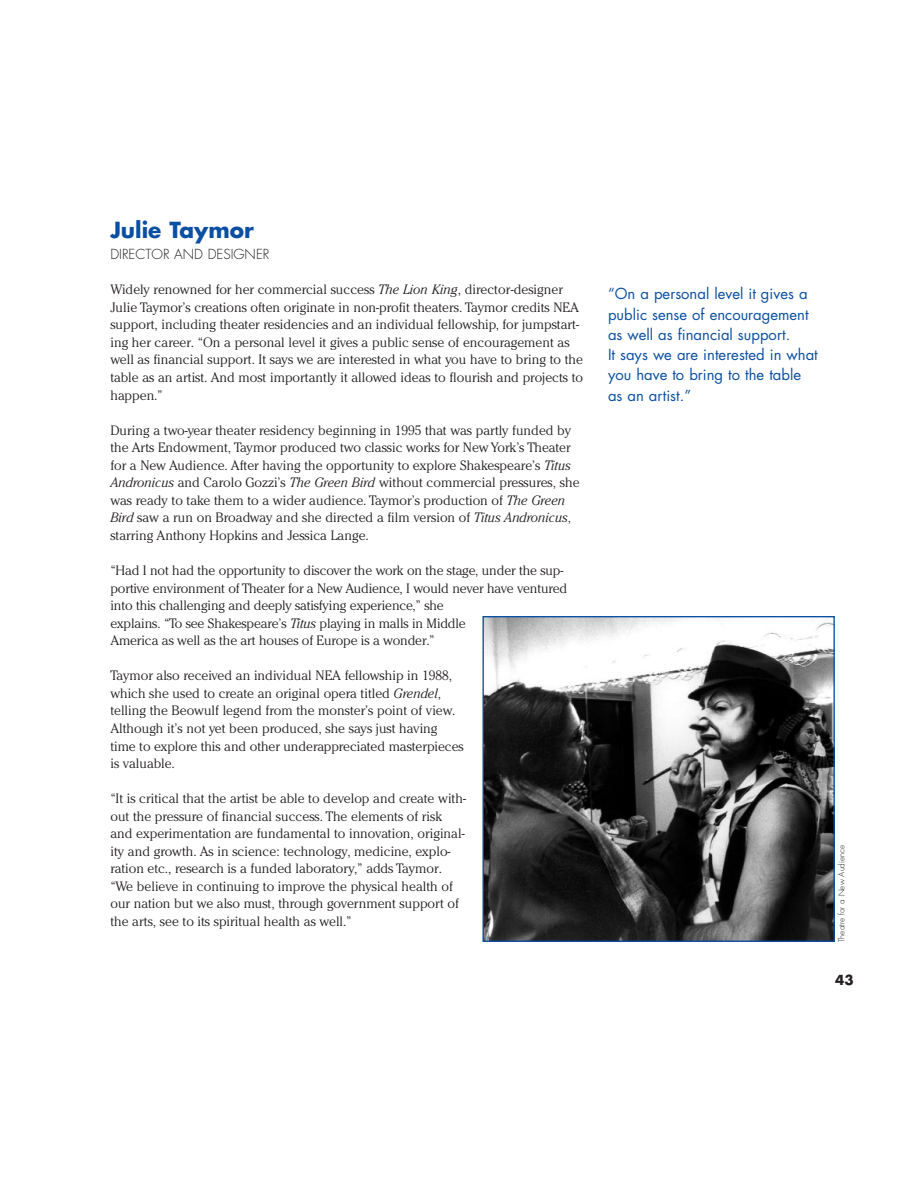
<style>
.page{position:relative;width:918px;height:1188px;background:#fff}
.page>*{position:absolute;margin:0;border:0;box-sizing:border-box;transform-origin:0 0}
.t1{font:700 21.6px "Futura";color:#0a4fa2}
.t2{font:14.85px/20.2px "Futura";color:#0a4fa2}
.t3{font:300 13.5px/17.5px "Cheltenham";color:#231f20}
.t4{font:300 13.5px "Futura";color:#231f20}
.t5{font:700 13.5px "Futura";color:#231f20}
.t6{font:300 8.1px "Futura";color:#231f20}
.s1{font-style:italic}
</style>
<div class="page">
<img style="left:484px;top:618px;width:349px;height:322px">
<div style="left:482px;top:616px;width:353px;height:326px;border:1px solid #0a4fa2"></div>
<h1 class="t1" style="left:110px;top:220px;width:145px">Julie Taymor</h1>
<p class="t4" style="left:110px;top:248px;width:161px">DIRECTOR AND DESIGNER</p>
<p class="t3" style="left:110px;top:282px;width:474px">Widely renowned for her commercial success <span class="s1">The Lion King</span>, director-designer Julie Taymor’s creations often originate in non-profit theaters. Taymor credits NEA support, including theater residencies and an individual fellowship, for jumpstart&shy;ing her career. “On a personal level it gives a public sense of encouragement as well as financial support. It says we are interested in what you have to bring to the table as an artist. And most importantly it allowed ideas to flourish and projects to happen.”</p>
<p class="t3" style="left:110px;top:422px;width:471px">During a two-year theater residency beginning in 1995 that was partly funded by the Arts Endowment, Taymor produced two classic works for New York’s Theater for a New Audience. After having the opportunity to explore Shakespeare’s <span class="s1">Titus Andronicus</span> and Carolo Gozzi’s <span class="s1">The Green Bird</span> without commercial pressures, she was ready to take them to a wider audience. Taymor’s production of <span class="s1">The Green Bird</span> saw a run on Broadway and she directed a film version of <span class="s1">Titus Andronicus</span>, starring Anthony Hopkins and Jessica Lange.</p>
<p class="t3" style="left:110px;top:563px;width:458px">“Had I not had the opportunity to discover the work on the stage, under the sup&shy;portive environment of Theater for a New Audience, I would never have ventured into this challenging and deeply satisfying experience,” she<br>explains. “To see Shakespeare’s <span class="s1">Titus</span> playing in malls in Middle<br>America as well as the art houses of Europe is a wonder.”</p>
<p class="t3" style="left:110px;top:668px;width:355px">Taymor also received an individual NEA fellowship in 1988, which she used to create an original opera titled <span class="s1">Grendel</span>, telling the Beowulf legend from the monster’s point of view.<br>Although it’s not yet been produced, she says just having time to explore this and other underappreciated masterpieces is valuable.</p>
<p class="t3" style="left:110px;top:791px;width:357px">“It is critical that the artist be able to develop and create with&shy;out the pressure of financial success. The elements of risk and experimentation are fundamental to innovation, original&shy;ity and growth. As in science: technology, medicine, explo&shy;ration etc., research is a funded laboratory,” adds Taymor. “We believe in continuing to improve the physical health of our nation but we also must, through government support of the arts, see to its spiritual health as well.”</p>
<p class="t2" style="left:608px;top:285px;width:211px">“On a personal level it gives a public sense of encouragement as well as financial support.<br>It says we are interested in what you have to bring to the table as an artist.”</p>
<p class="t6" style="left:838px;top:942px;width:99px;rotate:-90deg">Theatre for a New Audience</p>
<p class="t5" style="left:835px;top:973px;width:20px">43</p>
</div>
